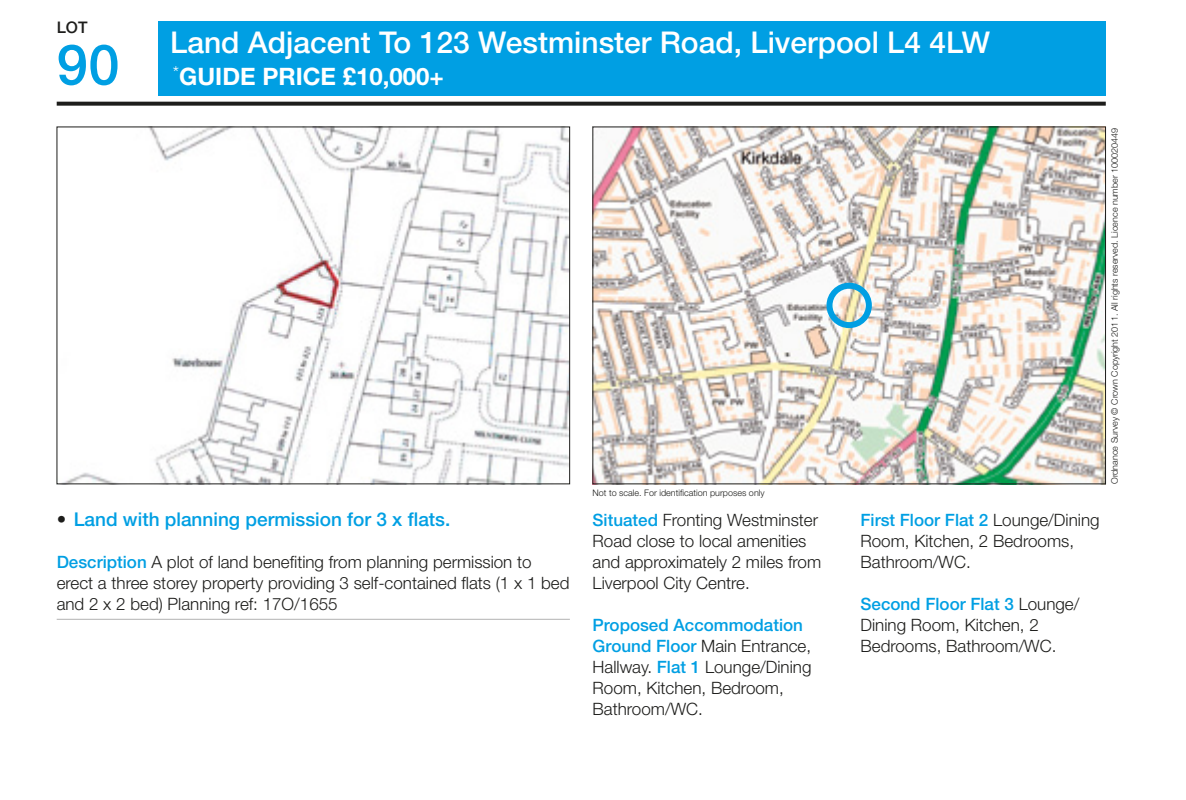
<style>
.page{position:relative;width:1186px;height:800px;background:#fff}
.page>*{position:absolute;margin:0;border:0;box-sizing:border-box;transform-origin:0 0}
.t1{font:500 56px "Helvetica Neue LT Std";color:#009fe3}
.t2{font:500 30px "Helvetica Neue LT Std";color:#fff}
.t3{font:700 24px "Helvetica Neue LT Std";color:#fff}
.t4{font:500 19px "Helvetica Neue LT Std";color:#009fe3}
.t5{font:300 17px/21px "Helvetica Neue LT Std";color:#1d1d1b}
.t6{font:500 16px "Helvetica Neue LT Std";color:#1d1d1b}
.t7{font:300 9px "Helvetica Neue LT Std";color:#1d1d1b}
.s1{color:#1d1d1b}
.s2{font-weight:500;color:#009fe3}
</style>
<div class="page">
<div style="left:159px;top:22px;width:947px;height:74px;background:#009fe3"></div>
<img style="left:65px;top:129px;width:503px;height:353px">
<img style="left:594px;top:129px;width:510px;height:353px">
<svg style="left:57px;top:102px;width:1049px;height:4px;background:#30302e"></svg>
<hr style="left:57px;top:618px;width:513px;height:1px;background:#b3b2b2">
<div style="left:826px;top:282px;width:46px;height:46px;border:6px solid #009fe3;border-radius:50%"></div>
<p class="t6" style="left:57px;top:18px;width:32px">LOT</p>
<h1 class="t1" style="left:57px;top:31px;width:64px">90</h1>
<h2 class="t2" style="left:170px;top:24px;width:821px">Land Adjacent To 123 Westminster Road, Liverpool L4 4LW</h2>
<h3 class="t3" style="left:173px;top:61px;width:56px"><sup>*</sup>GUIDE</h3>
<h3 class="t3" style="left:262px;top:61px;width:16px">PRICE</h3>
<h3 class="t3" style="left:343px;top:61px;width:103px">£10,000+</h3>
<p class="t4" style="left:57px;top:507px;width:395px"><span class="s1">•</span> Land with planning permission for 3 x flats.</p>
<p class="t5" style="left:57px;top:551px;width:514px"><span class="s2">Description</span> A plot of land benefiting from planning permission to erect a three storey property providing 3 self-contained flats (1 x 1 bed and 2 x 2 bed) Planning ref: 17O/1655</p>
<p class="t7" style="left:592px;top:487px;width:174px">Not to scale. For identification purposes only</p>
<p class="t5" style="left:592px;top:509px;width:230px"><span class="s2">Situated</span> Fronting Westminster<br>Road close to local amenities and approximately 2 miles from<br>Liverpool City Centre.</p>
<p class="t5" style="left:592px;top:614px;width:220px"><span class="s2">Proposed Accommodation<br>Ground Floor</span> Main Entrance,<br>Hallway. <span class="s2">Flat 1</span> Lounge/Dining<br>Room, Kitchen, Bedroom,<br>Bathroom/WC .</p>
<p class="t5" style="left:860px;top:509px;width:241px"><span class="s2">First Floor Flat 2</span> Lounge/Dining<br>Room, Kitchen, 2 Bedrooms,<br>Bathroom/WC .</p>
<p class="t5" style="left:860px;top:593px;width:220px"><span class="s2">Second Floor Flat 3</span> Lounge/<br>Dining Room, Kitchen, 2<br>Bedrooms, Bathroom/WC .</p>
<p class="t7" style="left:1109px;top:484px;width:357px;rotate:-90deg">Ordnance Survey © Crown Copyright 2011. All rights reserved. Licence number 100020449</p>
</div>
